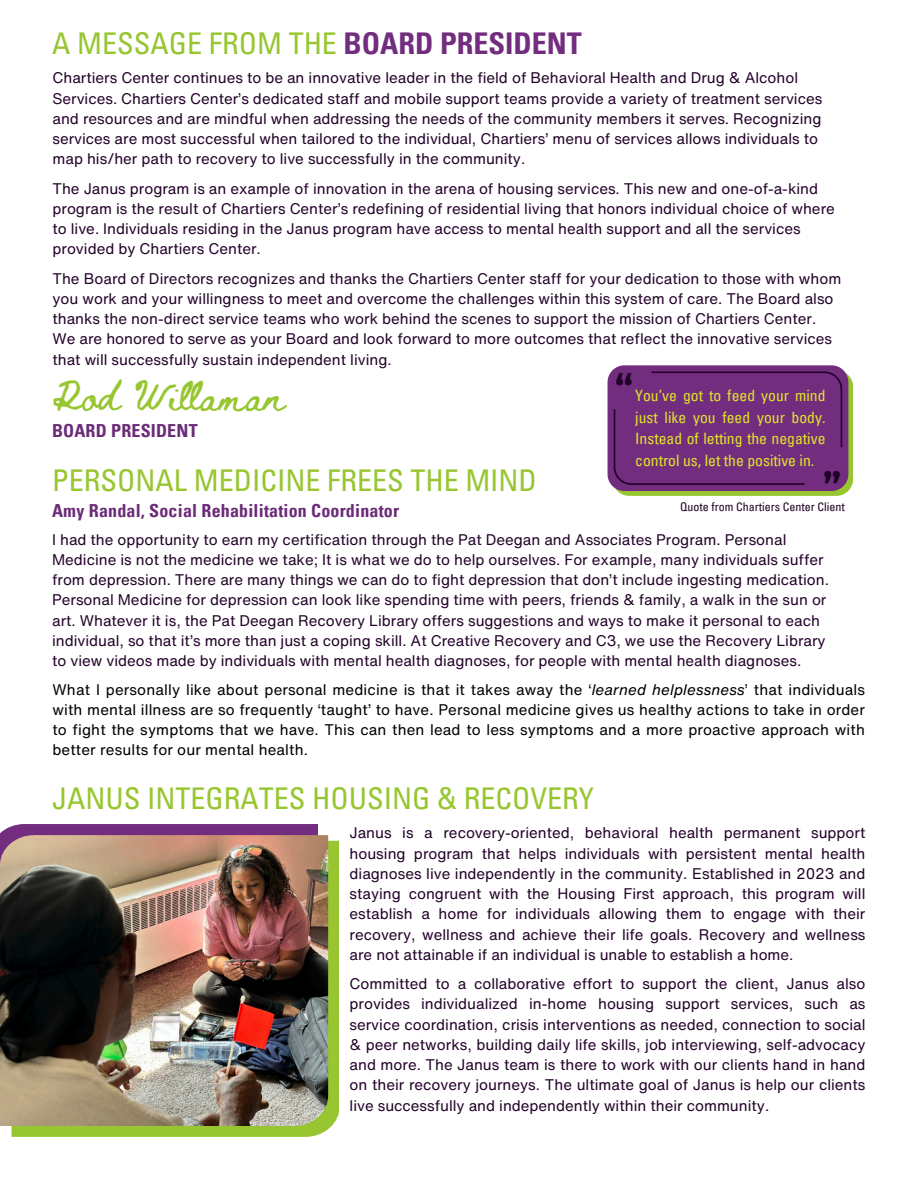
<style>
.page{position:relative;width:918px;height:1188px;background:#fff}
.page>*{position:absolute;margin:0;border:0;box-sizing:border-box;transform-origin:0 0}
.t1{font:condensed 30px "Univers LT Pro";color:#97c630}
.t2{font:30px "Beth Ellen";color:#97c630}
.t3{font:700 condensed 18px "Univers LT Pro";letter-spacing:.01em;color:#6b2b78}
.t4{font:condensed 15.6px/21.6px "Univers LT Pro";color:#dfe429;text-align:justify}
.t5{font:15px/20.2px "Helvetica Now Text";color:#230229}
.t6{font:15px/20.2px "Helvetica Now Text";letter-spacing:.01em;color:#000;text-align:justify}
.t7{font:condensed 12px "Univers LT Pro";color:#230229}
.s1{font-weight:700;color:#732d7f}
.s2{font-style:italic}
</style>
<div class="page">
<svg style="left:12px;top:841px;width:327px;height:296px;fill:#97c630"></svg>
<div style="left:0;top:824px;width:318px;height:11px;background:#732d7f"></div>
<img style="left:0;top:835px;width:328px;height:291px">
<svg style="left:608px;top:365px;width:245px;height:131px"></svg>
<h5 class="t1" style="left:52px;top:32px;width:531px">A MESSAGE FROM THE <span class="s1">BOARD PRESIDENT</span></h5>
<h5 class="t5" style="left:52px;top:68px;width:771px">Chartiers Center continues to be an innovative leader in the field of Behavioral Health and Drug &amp; Alcohol Services. Chartiers Center’s dedicated staff and mobile support teams provide a variety of treatment services and resources and are mindful when addressing the needs of the community members it serves. Recognizing services are most successful when tailored to the individual, Chartiers’ menu of services allows individuals to map his/her path to recovery to live successfully in the community.</h5>
<p class="t5" style="left:52px;top:178px;width:784px">The Janus program is an example of innovation in the arena of housing services. This new and one-of-a-kind program is the result of Chartiers Center’s redefining of residential living that honors individual choice of where to live. Individuals residing in the Janus program have access to mental health support and all the services provided by Chartiers Center.</p>
<h5 class="t5" style="left:52px;top:268px;width:790px">The Board of Directors recognizes and thanks the Chartiers Center staff for your dedication to those with whom you work and your willingness to meet and overcome the challenges within this system of care. The Board also thanks the non-direct service teams who work behind the scenes to support the mission of Chartiers Center.<br>We are honored to serve as your Board and look forward to more outcomes that reflect the innovative services</h5>
<h2 class="t5" style="left:52px;top:349px;width:341px">that will successfully sustain independent living.</h2>
<h1 class="t2" style="left:52px;top:382px;width:235px">Rod Willaman</h1>
<p class="t3" style="left:52px;top:424px;width:147px">BOARD PRESIDENT</p>
<p class="t1" style="left:52px;top:470px;width:486px">PERSONAL MEDICINE FREES THE MIND</p>
<p class="t3" style="left:52px;top:504px;width:348px">Amy Randal, Social Rehabilitation Coordinator</p>
<h5 class="t4" style="left:635px;top:387px;width:192px">You’ve got to feed your mind just like you feed your body.<br>Instead of letting the negative control us, let the positive in.</h5>
<h5 class="t7" style="left:680px;top:502px;width:166px">Quote from Chartiers Center Client</h5>
<h5 class="t5" style="left:52px;top:529px;width:778px">I had the opportunity to earn my certification through the Pat Deegan and Associates Program. Personal Medicine is not the medicine we take; It is what we do to help ourselves. For example, many individuals suffer from depression. There are many things we can do to fight depression that don’t include ingesting medication.<br>Personal Medicine for depression can look like spending time with peers, friends &amp; family, a walk in the sun or art. Whatever it is, the Pat Deegan Recovery Library offers suggestions and ways to make it personal to each individual, so that it’s more than just a coping skill. At Creative Recovery and C3, we use the Recovery Library to view videos made by individuals with mental health diagnoses, for people with mental health diagnoses.</h5>
<p class="t6" style="left:52px;top:679px;width:814px">What I personally like about personal medicine is that it takes away the ‘<span class="s2">learned helplessness</span>’ that individuals with mental illness are so frequently ‘taught’ to have. Personal medicine gives us healthy actions to take in order to fight the symptoms that we have. This can then lead to less symptoms and a more proactive approach with better results for our mental health.</p>
<h5 class="t1" style="left:52px;top:787px;width:543px">JANUS INTEGRATES HOUSING &amp; RECOVERY</h5>
<h5 class="t5" style="left:350px;top:823px;width:517px;text-align:justify">Janus is a recovery-oriented, behavioral health permanent support housing program that helps individuals with persistent mental health diagnoses live independently in the community. Established in 2023 and staying congruent with the Housing First approach, this program will establish a home for individuals allowing them to engage with their recovery, wellness and achieve their life goals. Recovery and wellness are not attainable if an individual is unable to establish a home.</h5>
<h1 class="t5" style="left:350px;top:973px;width:517px;text-align:justify">Committed to a collaborative effort to support the client, Janus also provides individualized in-home housing support services, such as service coordination, crisis interventions as needed, connection to social &amp; peer networks, building daily life skills, job interviewing, self-advocacy and more. The Janus team is there to work with our clients hand in hand on their recovery journeys. The ultimate goal of Janus is help our clients live successfully and independently within their community.</h1>
</div>
